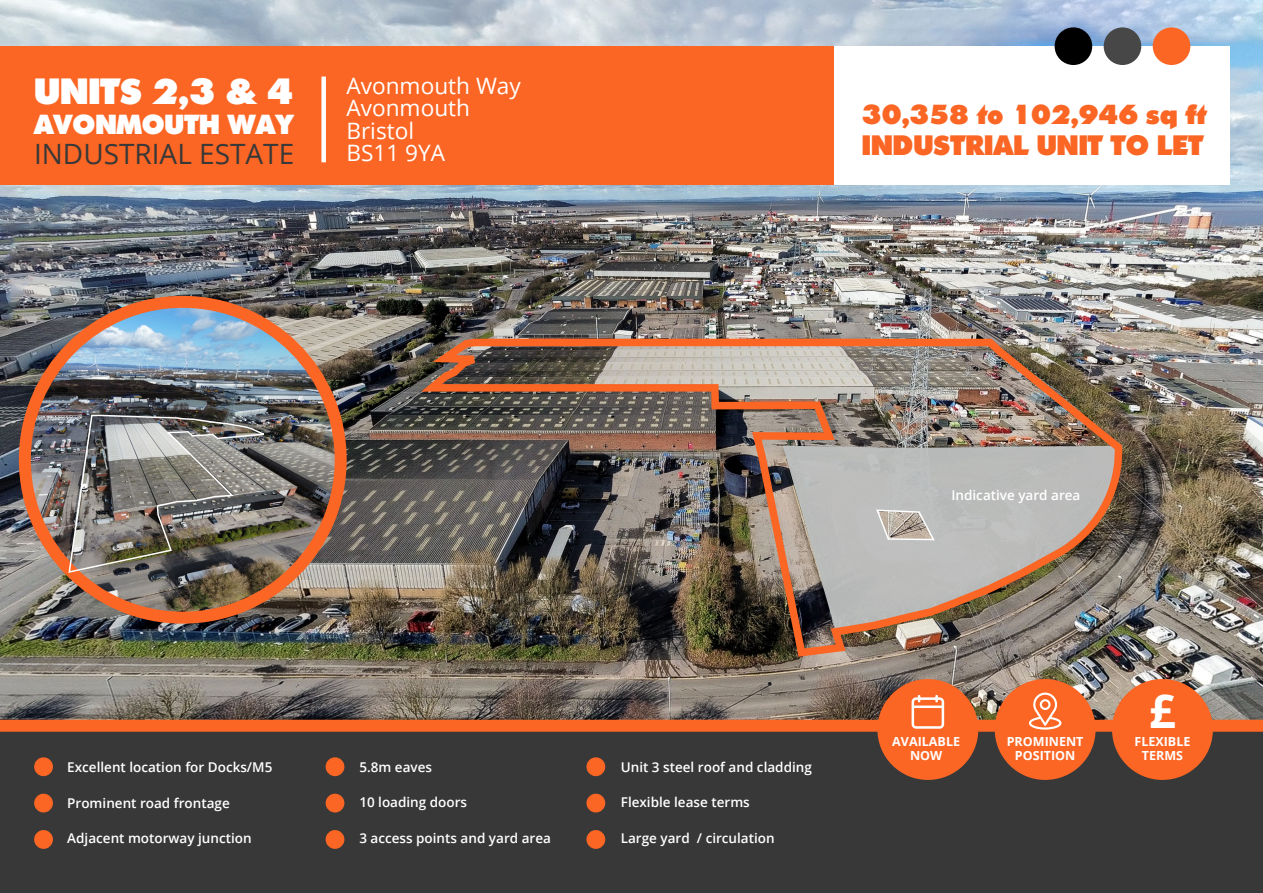
<style>
.page{position:relative;width:1263px;height:893px;background:#fff}
.page>*{position:absolute;margin:0;border:0;box-sizing:border-box;transform-origin:0 0}
.t1{font:700 46.65px "Open Sans";color:#fff}
.t2{font:800 35.55px "Opine";color:#fff}
.t3{font:28.05px "Open Sans";color:#383838}
.t4{font:800 27.3px "Opine";color:#fb6624}
.t5{font:800 26.85px "Opine";color:#fb6624}
.t6{font:800 26.85px "Opine";color:#fff}
.t7{font:22.65px "Open Sans";color:#fff}
.t8{font:600 13.5px "Open Sans";color:#fff}
.t9{font:700 12.6px "Open Sans";color:#fff}
</style>
<div class="page">
<img style="left:0;top:0;width:1263px;height:720px">
<div style="left:0;top:724px;width:1263px;height:169px;background:#383838"></div>
<div style="left:34px;top:757px;width:19px;height:19px;background:#fb6624;border-radius:50%"></div>
<div style="left:326px;top:757px;width:18px;height:19px;background:#fb6624;border-radius:50%"></div>
<div style="left:586px;top:757px;width:19px;height:19px;background:#fb6624;border-radius:50%"></div>
<div style="left:34px;top:794px;width:19px;height:18px;background:#fb6624;border-radius:50%"></div>
<div style="left:326px;top:794px;width:18px;height:18px;background:#fb6624;border-radius:50%"></div>
<div style="left:586px;top:794px;width:19px;height:18px;background:#fb6624;border-radius:50%"></div>
<div style="left:586px;top:830px;width:19px;height:19px;background:#fb6624;border-radius:50%"></div>
<div style="left:34px;top:830px;width:19px;height:19px;background:#fb6624;border-radius:50%"></div>
<div style="left:326px;top:830px;width:18px;height:19px;background:#fb6624;border-radius:50%"></div>
<div style="left:0;top:720px;width:1263px;height:12px;background:#fb6624"></div>
<div style="left:877px;top:679px;width:101px;height:101px;background:#fb6624;border-radius:50%"></div>
<div style="left:995px;top:679px;width:100px;height:101px;background:#fb6624;border-radius:50%"></div>
<div style="left:1112px;top:679px;width:101px;height:101px;background:#fb6624;border-radius:50%"></div>
<svg style="left:911px;top:695px;width:33px;height:34px"></svg>
<svg style="left:1029px;top:693px;width:32px;height:36px"></svg>
<img style="left:25px;top:302px;width:316px;height:316px;border-radius:158px">
<div style="left:19px;top:296px;width:328px;height:328px;border:12px solid #fb6624;border-radius:50%"></div>
<div style="left:0;top:46px;width:834px;height:138px;background:#fb6624"></div>
<div style="left:834px;top:46px;width:395px;height:138px;background:#fff"></div>
<div style="left:1104px;top:27px;width:37px;height:38px;background:#474747;border-radius:50%"></div>
<div style="left:1054px;top:27px;width:38px;height:38px;background:#000;border-radius:50%"></div>
<div style="left:1153px;top:27px;width:37px;height:38px;background:#fb6624;border-radius:50%"></div>
<div style="left:321px;top:77px;width:5px;height:85px;background:#fff"></div>
<img style="left:68px;top:414px;width:202px;height:160px">
<img style="left:411px;top:334px;width:715px;height:327px">
<svg style="left:875px;top:508px;width:61px;height:33px;background:#beb8b1"></svg>
<p class="t7" style="left:346px;top:70px;width:176px">Avonmouth Way</p>
<p class="t7" style="left:346px;top:93px;width:125px">Avonmouth</p>
<p class="t7" style="left:346px;top:115px;width:69px">Bristol</p>
<p class="t7" style="left:346px;top:138px;width:100px">BS11 9YA</p>
<p class="t2" style="left:34px;top:69px;width:261px">UNITS 2,3 &amp; 4</p>
<p class="t6" style="left:34px;top:108px;width:261px">AVONMOUTH WAY</p>
<p class="t3" style="left:34px;top:135px;width:262px">INDUSTRIAL ESTATE</p>
<p class="t4" style="left:862px;top:128px;width:343px">INDUSTRIAL UNIT TO LET</p>
<p class="t5" style="left:862px;top:97px;width:346px">30,358 to 102,946 sq ft</p>
<p class="t8" style="left:67px;top:758px;width:207px">Excellent location for Docks/M5</p>
<p class="t8" style="left:67px;top:793px;width:164px">Prominent road frontage</p>
<p class="t8" style="left:67px;top:829px;width:186px">Adjacent motorway junction</p>
<p class="t8" style="left:359px;top:757px;width:74px">5.8m eaves</p>
<p class="t8" style="left:359px;top:793px;width:109px">10 loading doors</p>
<p class="t8" style="left:359px;top:829px;width:193px">3 access points and yard area</p>
<p class="t8" style="left:621px;top:757px;width:193px">Unit 3 steel roof and cladding</p>
<p class="t8" style="left:621px;top:793px;width:131px">Flexible lease terms</p>
<p class="t8" style="left:621px;top:829px;width:155px">Large yard / circulation</p>
<p class="t8" style="left:951px;top:486px;width:131px">Indicative yard area</p>
<p class="t9" style="left:892px;top:733px;width:69px">AVAILABLE</p>
<p class="t9" style="left:910px;top:747px;width:34px">NOW</p>
<p class="t9" style="left:1007px;top:733px;width:78px">PROMINENT</p>
<p class="t9" style="left:1015px;top:747px;width:62px">POSITION</p>
<p class="t1" style="left:1149px;top:678px;width:28px">£</p>
<p class="t9" style="left:1134px;top:733px;width:58px">FLEXIBLE</p>
<p class="t9" style="left:1142px;top:747px;width:43px">TERMS</p>
</div>
